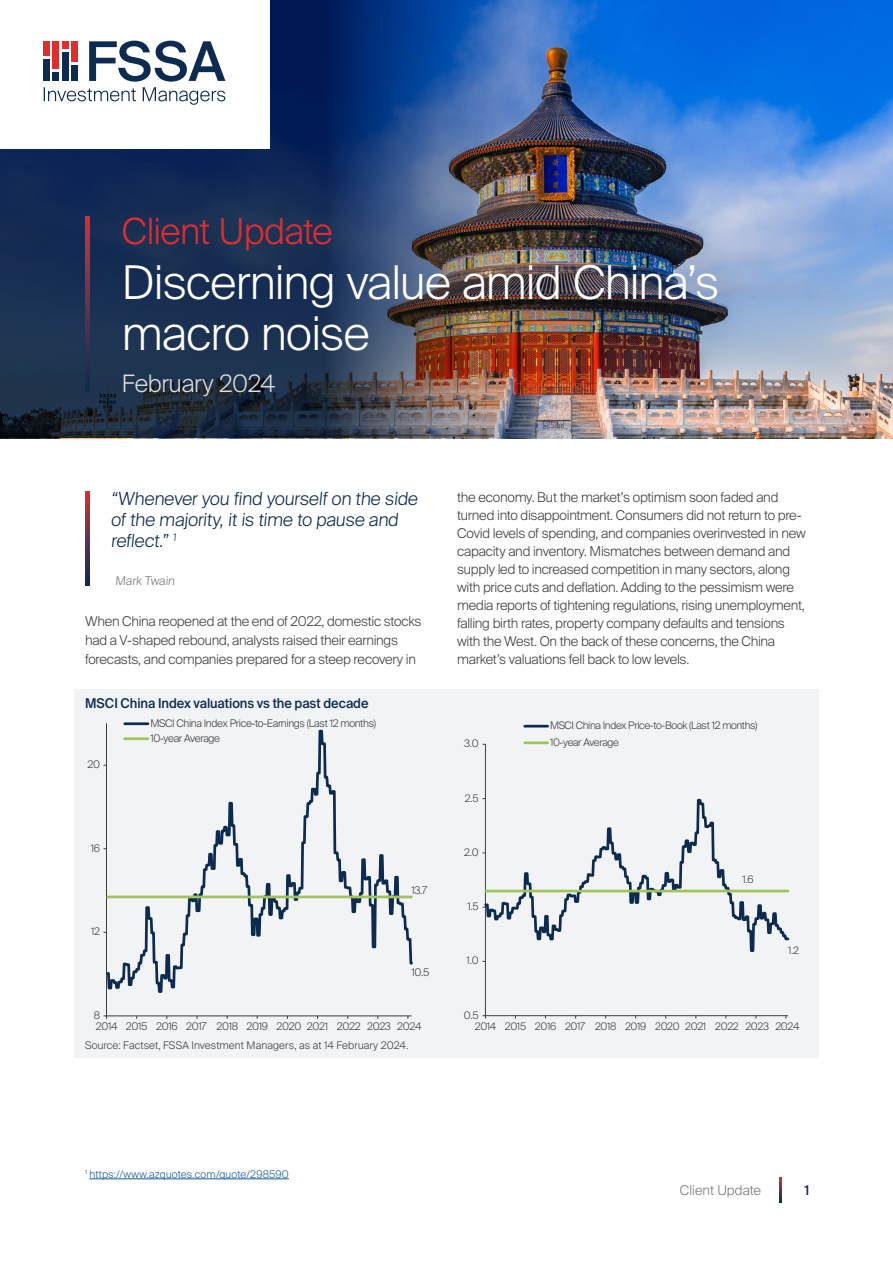
<style>
.page{position:relative;width:893px;height:1263px;background:#fff}
.page>*{position:absolute;margin:0;border:0;box-sizing:border-box;transform-origin:0 0}
.t1{font:300 46.5px/51px "Suisse Intl";letter-spacing:-.015em;color:#fff}
.t2{font:300 36px "Suisse Intl";letter-spacing:-.015em;color:#e32c2c}
.date{font:300 24px "Suisse Intl";letter-spacing:-.01em;color:#dcdddf}
.pull_quote_table{font:300 18px/21px "Suisse Intl";color:#0d2b51}
.Body{font:300 13.5px/18px "Suisse Intl";letter-spacing:-.015em;color:#3e3e3f}
.chart_title_1{font:500 13.5px "Suisse Intl";letter-spacing:-.005em;color:#0d2b51;scale:.95 1}
.t3{font:300 13.5px "Suisse Intl";color:#76787b}
.chart_title_1-2{font:500 13.5px "Suisse Intl";letter-spacing:-.005em;color:#0d2b51}
.Body_Copy{font:300 12px "Suisse Intl";color:#76787b}
.source{font:300 10.5px/15px "Suisse Intl";letter-spacing:-.03em;color:#3e3e3f}
.source-2{font:300 10.5px "Suisse Intl";letter-spacing:.01em;color:#3e3e3f}
.t4{font:300 10.5px "Suisse Intl";letter-spacing:.015em;color:#175d9e}
.t5{font:300 10.35px/16.6px "Suisse Intl";letter-spacing:-.035em;color:#3e3e3f}
</style>
<div class="page">
<div style="left:74px;top:689px;width:745px;height:368px;background:#f2f3f4"></div>
<svg style="left:779px;top:1177px;width:2px;height:25px"></svg>
<img style="left:648px;top:0;width:245px;height:438px">
<img style="left:0;top:0;width:648px;height:438px">
<svg style="left:85px;top:216px;width:5px;height:176px"></svg>
<div style="left:0;top:0;width:269px;height:148px;background:#fff"></div>
<svg style="left:44px;top:41px;width:181px;height:64px"></svg>
<svg style="left:85px;top:491px;width:5px;height:94px"></svg>
<hr style="left:90px;top:1178px;width:199px;height:1px;background:#175d9e">
<hr style="left:485px;top:744px;width:1px;height:272px;background:#3e3e3f">
<hr style="left:485px;top:1015px;width:303px;height:1px;background:#3e3e3f">
<svg style="left:483px;top:797px;width:307px;height:156px"></svg>
<svg style="left:483px;top:888px;width:307px;height:6px"></svg>
<hr style="left:525px;top:725px;width:23px;height:2px;background:#0d2b51">
<hr style="left:525px;top:741px;width:23px;height:3px;background:#a0c459">
<hr style="left:106px;top:723px;width:1px;height:293px;background:#3e3e3f">
<hr style="left:106px;top:1015px;width:306px;height:1px;background:#3e3e3f">
<svg style="left:105px;top:729px;width:308px;height:264px"></svg>
<svg style="left:105px;top:894px;width:308px;height:6px"></svg>
<hr style="left:125px;top:722px;width:23px;height:3px;background:#0d2b51">
<hr style="left:125px;top:737px;width:23px;height:3px;background:#a0c459">
<p class="t2" style="left:122px;top:210px;width:212px">Client Update</p>
<p class="t1" style="left:122px;top:258px;width:599px">Discerning value amid China’s macro noise</p>
<p class="date" style="left:122px;top:369px;width:155px">February 2024</p>
<p class="pull_quote_table" style="left:111px;top:489px;width:312px">“Wheneveryou find yourselfon the side ofthe majority,itis time to pause and reflect.” <sup>1</sup></p>
<p class="Body_Copy" style="left:115px;top:574px;width:63px">Mark Twain</p>
<p class="Body" style="left:85px;top:611px;width:338px;line-height:19px">When China reopened at the end of 2022, domestic stocks had a V-shaped rebound, analysts raised their earnings forecasts, and companies prepared for a steep recovery in</p>
<p class="chart_title_1" style="left:85px;top:696px;width:300px">MSCI China Index valuations vs the past decade</p>
<p class="source" style="left:87px;top:757px;width:14px">20</p>
<p class="source" style="left:91px;top:841px;width:11px">16</p>
<p class="source" style="left:91px;top:924px;width:11px">12</p>
<p class="source" style="left:94px;top:1008px;width:8px">8</p>
<p class="source" style="left:150px;top:716px;width:227px">MSCI China Index Price-to-Earnings (Last 12 months)<br>10-year Average</p>
<p class="source" style="left:411px;top:882px;width:18px">13.7</p>
<p class="source" style="left:411px;top:965px;width:19px">10.5</p>
<p class="source" style="left:96px;top:1019px;width:327px">2014 2015 2016 2017 2018 2019 2020 2021 2022 2023 2024</p>
<p class="source-2" style="left:85px;top:1039px;width:325px">Source: Factset, FSSA Investment Managers, as at 14 February 2024.</p>
<p class="Body" style="left:457px;top:488px;width:350px">the economy. But the market’s optimism soon faded and turned into disappointment. Consumers did not return to pre-Covid levels of spending, and companies overinvested in new capacity and inventory. Mismatches between demand and supply led to increased competition in many sectors, along with price cuts and deflation. Adding to the pessimism were media reports of tightening regulations, rising unemployment, falling birth rates, property company defaults and tensions with the West. On the back of these concerns, the China market’s valuations fell back to low levels.</p>
<p class="t5" style="left:464px;top:735px;width:16px">3.0</p>
<p class="t5" style="left:465px;top:790px;width:15px">2.5</p>
<p class="t5" style="left:464px;top:844px;width:16px">2.0</p>
<p class="t5" style="left:467px;top:898px;width:13px">1.5</p>
<p class="t5" style="left:467px;top:952px;width:13px">1.0</p>
<p class="t5" style="left:464px;top:1007px;width:16px">0.5</p>
<p class="t5" style="left:550px;top:717px;width:209px">MSCI China Index Price-to-Book (Last 12 months)<br>10-year Average</p>
<p class="t5" style="left:742px;top:870px;width:13px">1.6</p>
<p class="t5" style="left:788px;top:942px;width:12px">1.2</p>
<p class="t5" style="left:475px;top:1018px;width:326px">2014 2015 2016 2017 2018 2019 2020 2021 2022 2023 2024</p>
<p class="t4" style="left:85px;top:1168px;width:205px"><sup>1</sup> https://www.azquotes.com/quote/298590</p>
<p class="t3" style="left:680px;top:1182px;width:83px">Client Update</p>
<p class="chart_title_1-2" style="left:804px;top:1182px;width:6px">1</p>
</div>
